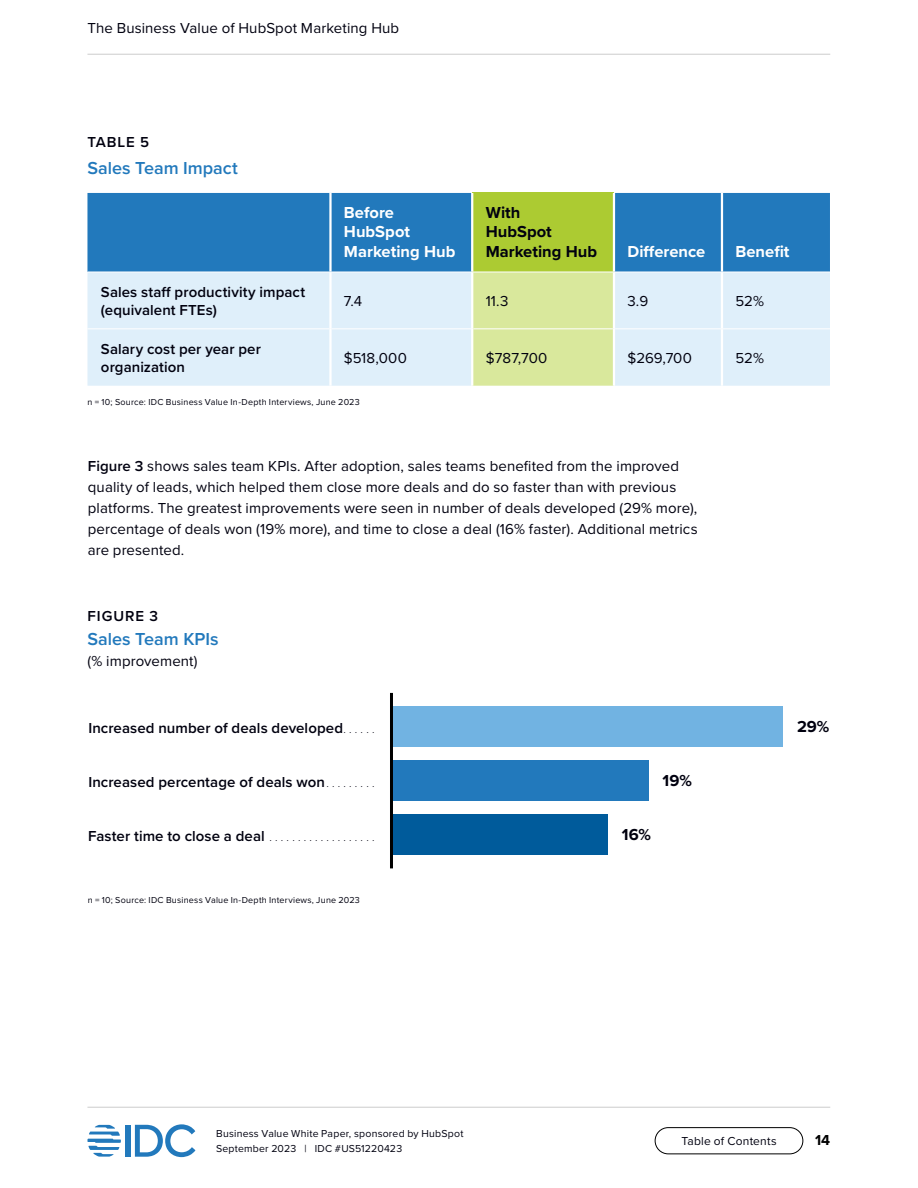
<style>
.page{position:relative;width:918px;height:1188px;background:#fff}
.page>*{position:absolute;margin:0;border:0;box-sizing:border-box;transform-origin:0 0}
.Table_-_Heading{font:600 18px "Proxima Nova";letter-spacing:-.005em;color:#2279bc}
.Figure___Heading{font:600 18px "Proxima Nova";color:#2279bc}
.Table_-_Column_title__left_align{font:700 16.5px/19.5px "Proxima Nova";color:#fff}
.Table___Column_title_highlighted{font:700 16.5px/19.5px "Proxima Nova";letter-spacing:.005em;color:#01010f}
.Figure___Value_black__left_align{font:700 16.5px "Proxima Nova";color:#01010f}
.Figure___Data_reference{font:15px/21px "Proxima Nova";letter-spacing:.005em;color:#01010f}
.Figure___Label__left_align{font:600 15px "Proxima Nova";letter-spacing:.005em;color:#01010f}
.Table___Row_title{font:600 15px/18px "Proxima Nova";letter-spacing:.005em;color:#01010f}
.Table_-_Text__left_align{font:15px "Proxima Nova";color:#01010f}
.Figure___Identifier{font:600 15px "Proxima Nova";letter-spacing:.06em;color:#01010f}
.Table_-_Identifier{font:600 15px "Proxima Nova";letter-spacing:.055em;color:#01010f}
.t1{font:700 15px "Proxima Nova";color:#000}
.t2{font:12px "Proxima Nova";letter-spacing:.015em;color:#01010f}
.t3{font:10.5px/15px "Proxima Nova";letter-spacing:.02em;color:#01010f}
.Table_-_Notes_and_sources{font:9px "Proxima Nova";letter-spacing:.025em;color:#01010f}
.s1{font-weight:600}
.s2{font-size:7.5px}
</style>
<div class="page">
<div style="left:126px;top:1125px;width:5px;height:32px;background:#2279bc"></div>
<svg style="left:135px;top:1124px;width:60px;height:33px"></svg>
<svg style="left:87px;top:1125px;width:34px;height:32px"></svg>
<div style="left:655px;top:1127px;width:148px;height:27px;border:1px solid #000;border-radius:13px"></div>
<hr style="left:87px;top:54px;width:743px;height:1px;background:#ccc">
<hr style="left:87px;top:1107px;width:743px;height:1px;background:#ccc">
<div style="left:87px;top:193px;width:743px;height:79px;background:#2279bc"></div>
<div style="left:472px;top:193px;width:142px;height:79px;background:#accb32"></div>
<div style="left:87px;top:273px;width:743px;height:113px;background:#dfeffa"></div>
<div style="left:473px;top:273px;width:140px;height:113px;background:#d9e89c"></div>
<hr style="left:721px;top:272px;width:2px;height:56px;background:#fff">
<hr style="left:721px;top:329px;width:2px;height:57px;background:#fff">
<hr style="left:473px;top:328px;width:140px;height:1px;background:#fff">
<hr style="left:615px;top:328px;width:107px;height:1px;background:#fff">
<hr style="left:722px;top:328px;width:108px;height:1px;background:#fff">
<hr style="left:87px;top:328px;width:242px;height:1px;background:#fff">
<hr style="left:332px;top:328px;width:139px;height:1px;background:#fff">
<hr style="left:329px;top:193px;width:3px;height:79px;background:#fff">
<hr style="left:721px;top:193px;width:2px;height:79px;background:#fff">
<hr style="left:471px;top:193px;width:2px;height:79px;background:#fff">
<hr style="left:613px;top:193px;width:2px;height:79px;background:#fff">
<hr style="left:329px;top:272px;width:3px;height:57px;background:#fff">
<hr style="left:329px;top:329px;width:3px;height:57px;background:#fff">
<hr style="left:471px;top:272px;width:2px;height:57px;background:#fff">
<hr style="left:613px;top:272px;width:2px;height:57px;background:#fff">
<hr style="left:471px;top:329px;width:2px;height:57px;background:#fff">
<hr style="left:613px;top:329px;width:2px;height:57px;background:#fff">
<div style="left:392px;top:814px;width:216px;height:41px;background:#005b9b"></div>
<div style="left:392px;top:706px;width:391px;height:41px;background:#71b3e2"></div>
<div style="left:392px;top:760px;width:257px;height:41px;background:#2279bc"></div>
<hr style="left:390px;top:693px;width:3px;height:175px;background:#000">
<p class="Figure___Data_reference" style="left:87px;top:17px;width:313px">The Business Value of HubSpot Marketing Hub</p>
<p class="Table_-_Identifier" style="left:87px;top:131px;width:63px">TABLE 5</p>
<p class="Table_-_Heading" style="left:87px;top:155px;width:152px">Sales Team Impact</p>
<p class="Table_-_Column_title__left_align" style="left:344px;top:202px;width:113px">Before<br>HubSpot<br>Marketing Hub</p>
<p class="Table___Column_title_highlighted" style="left:486px;top:202px;width:113px">With<br>HubSpot<br>Marketing Hub</p>
<p class="Table_-_Column_title__left_align" style="left:627px;top:241px;width:79px">Difference</p>
<p class="Table_-_Column_title__left_align" style="left:735px;top:241px;width:56px">Benefit</p>
<p class="Table___Row_title" style="left:101px;top:283px;width:206px">Sales staff productivity impact (equivalent FTEs)</p>
<p class="Table_-_Text__left_align" style="left:344px;top:290px;width:20px">7.4</p>
<p class="Table_-_Text__left_align" style="left:486px;top:290px;width:24px">11.3</p>
<p class="Table_-_Text__left_align" style="left:627px;top:290px;width:22px">3.9</p>
<p class="Table_-_Text__left_align" style="left:735px;top:290px;width:30px">52%</p>
<p class="Table___Row_title" style="left:101px;top:340px;width:161px">Salary cost per year per organization</p>
<p class="Table_-_Text__left_align" style="left:344px;top:347px;width:64px">$518,000</p>
<p class="Table_-_Text__left_align" style="left:486px;top:347px;width:63px">$787,700</p>
<p class="Table_-_Text__left_align" style="left:627px;top:347px;width:66px">$269,700</p>
<p class="Table_-_Text__left_align" style="left:735px;top:347px;width:30px">52%</p>
<p class="Table_-_Notes_and_sources" style="left:87px;top:395px;width:274px">n = 10; Source: IDC Business Value In-Depth Interviews, June 2023</p>
<p class="Figure___Data_reference" style="left:88px;top:455px;width:611px"><span class="s1">Figure 3</span> shows sales team KPIs. After adoption, sales teams benefited from the improved quality of leads, which helped them close more deals and do so faster than with previous platforms. The greatest improvements were seen in number of deals developed (29% more), percentage of deals won (19% more), and time to close a deal (16% faster). Additional metrics are presented.</p>
<p class="Figure___Identifier" style="left:88px;top:604px;width:72px">FIGURE 3</p>
<p class="Figure___Heading" style="left:88px;top:626px;width:133px">Sales Team KPIs</p>
<p class="Figure___Data_reference" style="left:88px;top:650px;width:112px">(% improvement)</p>
<p class="Figure___Label__left_align" style="left:88px;top:716px;width:258px">Increased number of deals developed<span class="s2">.......</span></p>
<p class="Figure___Label__left_align" style="left:88px;top:770px;width:240px">Increased percentage of deals won<span class="s2">..........</span></p>
<p class="Figure___Label__left_align" style="left:88px;top:824px;width:288px">Faster time to close a deal <span class="s2">. . . . . . . . . . . . . . . . . . .</span></p>
<p class="Table_-_Notes_and_sources" style="left:88px;top:893px;width:274px">n = 10; Source: IDC Business Value In-Depth Interviews, June 2023</p>
<p class="t3" style="left:216px;top:1126px;width:249px">Business Value White Paper, sponsored by HubSpot<br>September 2023 | IDC #US51220423</p>
<p class="Figure___Value_black__left_align" style="left:663px;top:768px;width:31px">19%</p>
<p class="Figure___Value_black__left_align" style="left:622px;top:822px;width:31px">16%</p>
<p class="Figure___Value_black__left_align" style="left:797px;top:714px;width:34px">29%</p>
<p class="t2" style="left:681px;top:1132px;width:97px">Table of Contents</p>
<p class="t1" style="left:815px;top:1129px;width:17px">14</p>
</div>
